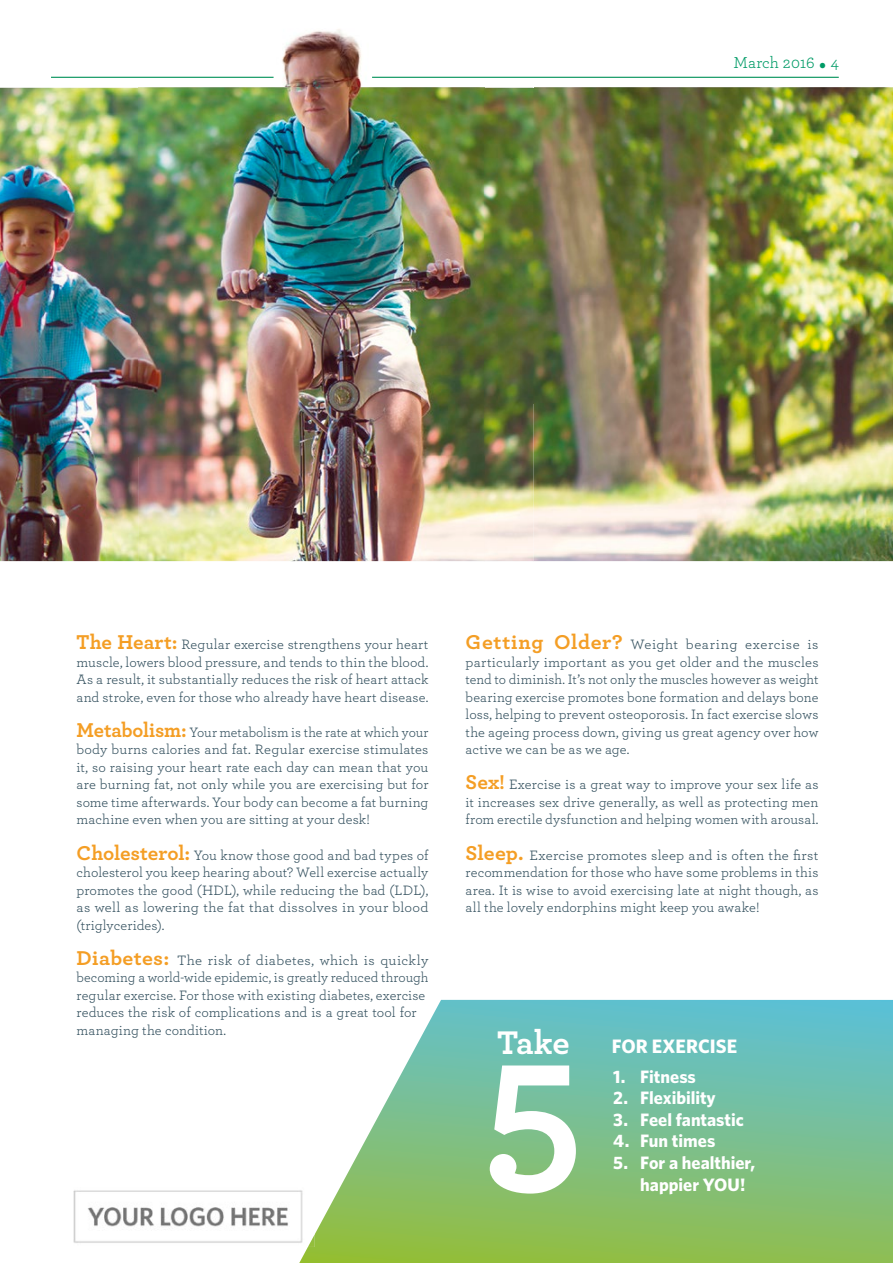
<style>
.page{position:relative;width:893px;height:1263px;background:#fff}
.page>*{position:absolute;margin:0;border:0;box-sizing:border-box;transform-origin:0 0}
.t1{font:700 196.2px "Archer";color:#fff}
.t2{font:700 34.35px "Archer";color:#fff}
.t3{font:700 19.5px "Whitney HTF";letter-spacing:.005em;color:#fff}
.t4{font:700 18px/21.6px "Whitney HTF";color:#fff}
.t5{font:16.5px "Archer";letter-spacing:.005em;color:#009b66}
.t6{font:14.25px/17.5px "Archer";letter-spacing:.005em;color:#33505e;text-align:justify}
.s1{font-size:31.5px}
.s2{font-weight:700;font-size:21px;color:#f49e25}
</style>
<div class="page">
<img style="left:0;top:88px;width:893px;height:473px">
<svg style="left:299px;top:1000px;width:594px;height:263px;background:#8ac697"></svg>
<img style="left:139px;top:29px;width:394px;height:59px">
<img style="left:139px;top:561px;width:272px;height:1px">
<img style="left:73px;top:1181px;width:242px;height:66px">
<svg style="left:308px;top:1234px;width:7px;height:13px"></svg>
<hr style="left:51px;top:77px;width:223px;height:1px;background:#009158">
<hr style="left:372px;top:77px;width:467px;height:1px;background:#009158">
<p class="t5" style="left:733px;top:51px;width:107px">March 2016 <span class="s1">•</span> 4</p>
<p class="t6" style="left:77px;top:635px;width:353px"><span class="s2">The Heart:</span> Regular exercise strengthens your heart muscle, lowers blood pressure, and tends to thin the blood.<br>As a result, it substantially reduces the risk of heart attack and stroke, even for those who already have heart disease.</p>
<p class="t6" style="left:77px;top:722px;width:353px"><span class="s2">Metabolism:</span> Your metabolism is the rate at which your body burns calories and fat. Regular exercise stimulates it, so raising your heart rate each day can mean that you are burning fat, not only while you are exercising but for some time afterwards. Your body can become a fat burning machine even when you are sitting at your desk!</p>
<p class="t6" style="left:77px;top:845px;width:353px"><span class="s2">Cholesterol:</span> You know those good and bad types of cholesterol you keep hearing about? Well exercise actually promotes the good (HDL), while reducing the bad (LDL), as well as lowering the fat that dissolves in your blood (triglycerides).</p>
<p class="t6" style="left:77px;top:950px;width:353px;text-align:left"><span class="s2">Diabetes:</span> The risk of diabetes, which is quickly becoming a world-wide epidemic, is greatly reduced through regular exercise. For those with existing diabetes, exercise reduces the risk of complications and is a great tool for managing the condition.</p>
<p class="t6" style="left:466px;top:635px;width:354px"><span class="s2">Getting Older?</span> Weight bearing exercise is particularly important as you get older and the muscles tend to diminish. It’s not only the muscles however as weight bearing exercise promotes bone formation and delays bone loss, helping to prevent osteoporosis. In fact exercise slows the ageing process down, giving us great agency over how active we can be as we age.</p>
<p class="t6" style="left:466px;top:775px;width:354px"><span class="s2">Sex!</span> Exercise is a great way to improve your sex life as it increases sex drive generally, as well as protecting men from erectile dysfunction and helping women with arousal.</p>
<p class="t6" style="left:466px;top:845px;width:354px"><span class="s2">Sleep.</span> Exercise promotes sleep and is often the first recommendation for those who have some problems in this area. It is wise to avoid exercising late at night though, as all the lovely endorphins might keep you awake!</p>
<h2 class="t2" style="left:497px;top:1016px;width:74px">Take</h2>
<h1 class="t1" style="left:483px;top:948px;width:103px">5</h1>
<h3 class="t3" style="left:612px;top:1034px;width:127px">FOR EXERCISE</h3>
<p class="t4" style="left:613px;top:1065px;width:84px">1. Fitness</p>
<p class="t4" style="left:613px;top:1086px;width:104px">2. Flexibility</p>
<p class="t4" style="left:613px;top:1108px;width:132px">3. Feel fantastic</p>
<p class="t4" style="left:613px;top:1130px;width:104px">4. Fun times</p>
<p class="t4" style="left:640px;top:1151px;width:116px;text-indent:-27px">5. For a healthier, happier YOU!</p>
</div>
